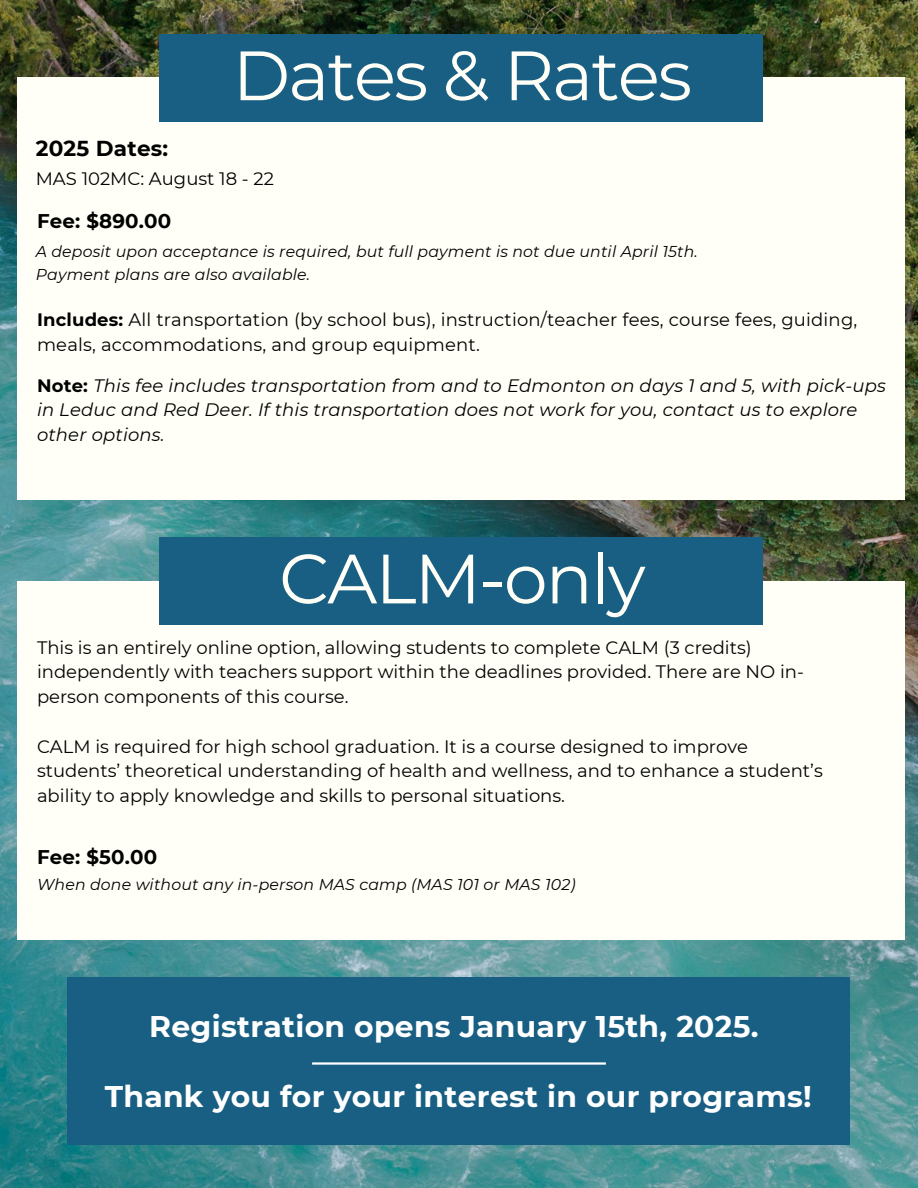
<style>
.page{position:relative;width:918px;height:1188px;background:#fff}
.page>*{position:absolute;margin:0;border:0;box-sizing:border-box;transform-origin:0 0}
.t1{font:69.6px "Montserrat";letter-spacing:-.025em;color:#fffff7}
.t2{font:700 29.85px "Montserrat";letter-spacing:.01em;color:#fff}
.t3{font:700 21.6px "Montserrat";letter-spacing:.01em;color:#000}
.t4{font:700 19.8px "Montserrat";letter-spacing:.01em;color:#000}
.t5{font:18px/24.8px "Montserrat";color:#000}
.t6{font:italic 18px/24.8px "Montserrat";letter-spacing:.01em;color:#000}
.t7{font:italic 15.75px "Montserrat";letter-spacing:.01em;color:#000}
.s1{font-weight:700}
.s2{font-weight:700;font-style:normal}
</style>
<div class="page">
<img style="left:0;top:0;width:918px;height:1188px">
<div style="left:17px;top:78px;width:887px;height:422px;background:#fffff7"></div>
<div style="left:159px;top:34px;width:604px;height:87px;background:#185f83"></div>
<div style="left:17px;top:581px;width:887px;height:358px;background:#fffff7"></div>
<div style="left:159px;top:537px;width:604px;height:88px;background:#185f83"></div>
<div style="left:67px;top:978px;width:783px;height:167px;background:#185f83"></div>
<hr style="left:312px;top:1062px;width:294px;height:3px;background:#fff">
<p class="t3" style="left:36px;top:135px;width:134px">2025 Dates:</p>
<h4 class="t1" style="left:233px;top:33px;width:461px">Dates &amp; Rates</h4>
<h4 class="t5" style="left:36px;top:166px;width:240px">MAS 102MC: August 18 - 22</h4>
<h1 class="t4" style="left:37px;top:208px;width:136px">Fee: $890.00</h1>
<h3 class="t7" style="left:36px;top:242px;width:664px">A deposit upon acceptance is required, but full payment is not due until April 15th.</h3>
<h4 class="t7" style="left:36px;top:265px;width:276px">Payment plans are also available.</h4>
<h3 class="t5" style="left:37px;top:307px;width:822px"><span class="s1">Includes:</span> All transportation (by school bus), instruction/teacher fees, course fees, guiding, meals, accommodations, and group equipment.</h3>
<p class="t6" style="left:37px;top:373px;width:850px"><span class="s2">Note:</span> This fee includes transportation from and to Edmonton on days 1 and 5, with pick-ups in Leduc and Red Deer. If this transportation does not work for you, contact us to explore other options.</p>
<h1 class="t1" style="left:279px;top:536px;width:368px">CALM-only</h1>
<h4 class="t5" style="left:37px;top:635px;width:768px">This is an entirely online option, allowing students to complete CALM (3 credits) independently with teachers support within the deadlines provided. There are NO in&shy;person components of this course.</h4>
<h3 class="t5" style="left:37px;top:734px;width:787px">CALM is required for high school graduation. It is a course designed to improve students’ theoretical understanding of health and wellness, and to enhance a student’s ability to apply knowledge and skills to personal situations.</h3>
<p class="t4" style="left:37px;top:845px;width:122px">Fee: $50.00</p>
<h4 class="t7" style="left:37px;top:874px;width:540px">When done without any in-person MAS camp (MAS 101 or MAS 102)</h4>
<p class="t2" style="left:149px;top:1008px;width:611px">Registration opens January 15th, 2025.</p>
<p class="t2" style="left:105px;top:1079px;width:709px">Thank you for your interest in our programs!</p>
</div>
